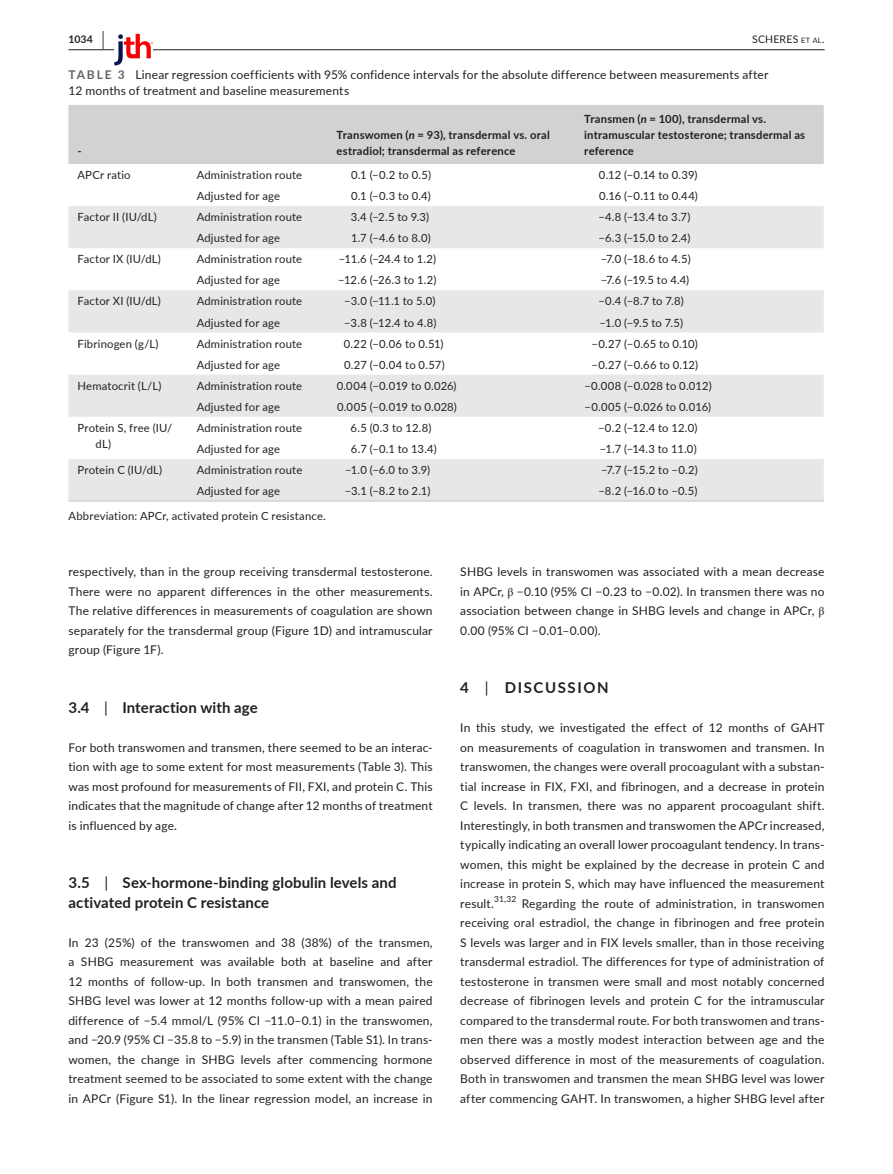
<style>
.page{position:relative;width:893px;height:1174px;background:#fff}
.page>*{position:absolute;margin:0;border:0;box-sizing:border-box;transform-origin:0 0}
.t1{font:700 15px/19.5px "Lato";letter-spacing:.005em;color:#231f20}
.t2{font:700 15px "Lato";letter-spacing:.11em;color:#231f20}
.t3{font:12px/19.5px "Lato";letter-spacing:.015em;color:#231f20;text-align:justify}
.t4{font:11.25px/15.8px "Lato";letter-spacing:.015em;color:#231f20}
.t5{font:700 11.25px/15.8px "Lato";letter-spacing:.02em;color:#231f20}
.t6{font:10.5px "Lato";letter-spacing:.02em;color:#231f20}
.t7{font:700 10.5px "Lato";color:#231f20}
.s1{font-size:19.5px}
.s2{font-size:7.35px}
.s3{font-weight:700;color:#636366}
.s4{font-style:italic}
.s5{font-weight:400}
.s6{font-family:"STIX"}
</style>
<div class="page">
<hr style="left:68px;top:49px;width:756px;height:1px;background:#231f20">
<svg style="left:114px;top:34px;width:39px;height:31px"></svg>
<div style="left:68px;top:105px;width:756px;height:59px;background:#d1d2d4"></div>
<svg style="left:68px;top:206px;width:756px;height:294px;fill:#e6e7e9"></svg>
<hr style="left:68px;top:500px;width:120px;height:2px;background:#d1d2d4">
<hr style="left:188px;top:500px;width:140px;height:2px;background:#d1d2d4">
<hr style="left:328px;top:500px;width:247px;height:2px;background:#d1d2d4">
<hr style="left:575px;top:500px;width:249px;height:2px;background:#d1d2d4">
<p class="t7" style="left:68px;top:31px;width:37px">1034 <span class="s1">|</span></p>
<p class="t6" style="left:752px;top:31px;width:74px">SCHERES <span class="s2">et al</span>.</p>
<p class="t3" style="left:68px;top:66px;width:701px;line-height:16.5px"><span class="s3">TABLE 3</span> Linear regression coefficients with 95% confidence intervals for the absolute difference between measurements after<br>12 months of treatment and baseline measurements</p>
<p class="t5" style="left:77px;top:142px;width:6px">-</p>
<p class="t5" style="left:337px;top:126px;width:215px">Transwomen (<span class="s4">n</span> = 93), transdermal vs. oral estradiol; transdermal as reference</p>
<p class="t5" style="left:584px;top:111px;width:222px">Transmen (<span class="s4">n</span> = 100), transdermal vs. intramuscular testosterone; transdermal as reference</p>
<p class="t4" style="left:77px;top:167px;width:55px">APCr ratio</p>
<p class="t4" style="left:197px;top:167px;width:107px">Administration route</p>
<p class="t4" style="left:351px;top:167px;width:81px">0.1 (−0.2 to 0.5)</p>
<p class="t4" style="left:599px;top:167px;width:100px">0.12 (−0.14 to 0.39)</p>
<p class="t4" style="left:197px;top:188px;width:85px">Adjusted for age</p>
<p class="t4" style="left:351px;top:188px;width:81px">0.1 (−0.3 to 0.4)</p>
<p class="t4" style="left:599px;top:188px;width:100px">0.16 (−0.11 to 0.44)</p>
<p class="t4" style="left:77px;top:209px;width:81px">Factor II (IU/dL)</p>
<p class="t4" style="left:197px;top:209px;width:107px">Administration route</p>
<p class="t4" style="left:351px;top:209px;width:80px">3.4 (−2.5 to 9.3)</p>
<p class="t4" style="left:598px;top:209px;width:94px">−4.8 (−13.4 to 3.7)</p>
<p class="t4" style="left:197px;top:230px;width:85px">Adjusted for age</p>
<p class="t4" style="left:351px;top:230px;width:81px">1.7 (−4.6 to 8.0)</p>
<p class="t4" style="left:598px;top:230px;width:94px">−6.3 (−15.0 to 2.4)</p>
<p class="t4" style="left:77px;top:251px;width:85px">Factor IX (IU/dL)</p>
<p class="t4" style="left:197px;top:251px;width:107px">Administration route</p>
<p class="t4" style="left:339px;top:251px;width:99px">−11.6 (−24.4 to 1.2)</p>
<p class="t4" style="left:601px;top:251px;width:92px">−7.0 (−18.6 to 4.5)</p>
<p class="t4" style="left:197px;top:272px;width:85px">Adjusted for age</p>
<p class="t4" style="left:338px;top:272px;width:100px">−12.6 (−26.3 to 1.2)</p>
<p class="t4" style="left:601px;top:272px;width:90px">−7.6 (−19.5 to 4.4)</p>
<p class="t4" style="left:77px;top:293px;width:85px">Factor XI (IU/dL)</p>
<p class="t4" style="left:197px;top:293px;width:107px">Administration route</p>
<p class="t4" style="left:344px;top:293px;width:93px">−3.0 (−11.1 to 5.0)</p>
<p class="t4" style="left:598px;top:293px;width:87px">−0.4 (−8.7 to 7.8)</p>
<p class="t4" style="left:197px;top:314px;width:85px">Adjusted for age</p>
<p class="t4" style="left:344px;top:314px;width:94px">−3.8 (−12.4 to 4.8)</p>
<p class="t4" style="left:599px;top:314px;width:85px">−1.0 (−9.5 to 7.5)</p>
<p class="t4" style="left:78px;top:335px;width:83px">Fibrinogen (g/L)</p>
<p class="t4" style="left:197px;top:335px;width:107px">Administration route</p>
<p class="t4" style="left:344px;top:335px;width:101px">0.22 (−0.06 to 0.51)</p>
<p class="t4" style="left:592px;top:335px;width:108px">−0.27 (−0.65 to 0.10)</p>
<p class="t4" style="left:197px;top:356px;width:85px">Adjusted for age</p>
<p class="t4" style="left:344px;top:356px;width:102px">0.27 (−0.04 to 0.57)</p>
<p class="t4" style="left:592px;top:356px;width:108px">−0.27 (−0.66 to 0.12)</p>
<p class="t4" style="left:78px;top:377px;width:85px">Hematocrit (L/L)</p>
<p class="t4" style="left:197px;top:377px;width:107px">Administration route</p>
<p class="t4" style="left:337px;top:377px;width:121px">0.004 (−0.019 to 0.026)</p>
<p class="t4" style="left:584px;top:377px;width:129px">−0.008 (−0.028 to 0.012)</p>
<p class="t4" style="left:197px;top:398px;width:85px">Adjusted for age</p>
<p class="t4" style="left:337px;top:398px;width:121px">0.005 (−0.019 to 0.028)</p>
<p class="t4" style="left:585px;top:398px;width:128px">−0.005 (−0.026 to 0.016)</p>
<p class="t4" style="left:96px;top:419px;width:78px;text-indent:-18px">Protein S, free (IU/ dL)</p>
<p class="t4" style="left:197px;top:419px;width:107px">Administration route</p>
<p class="t4" style="left:351px;top:419px;width:82px">6.5 (0.3 to 12.8)</p>
<p class="t4" style="left:598px;top:419px;width:101px">−0.2 (−12.4 to 12.0)</p>
<p class="t4" style="left:197px;top:440px;width:85px">Adjusted for age</p>
<p class="t4" style="left:351px;top:440px;width:87px">6.7 (−0.1 to 13.4)</p>
<p class="t4" style="left:600px;top:440px;width:98px">−1.7 (−14.3 to 11.0)</p>
<p class="t4" style="left:78px;top:461px;width:86px">Protein C (IU/dL)</p>
<p class="t4" style="left:197px;top:461px;width:107px">Administration route</p>
<p class="t4" style="left:345px;top:461px;width:86px">−1.0 (−6.0 to 3.9)</p>
<p class="t4" style="left:601px;top:461px;width:98px">−7.7 (−15.2 to −0.2)</p>
<p class="t4" style="left:197px;top:482px;width:85px">Adjusted for age</p>
<p class="t4" style="left:345px;top:482px;width:87px">−3.1 (−8.2 to 2.1)</p>
<p class="t4" style="left:598px;top:482px;width:101px">−8.2 (−16.0 to −0.5)</p>
<p class="t4" style="left:69px;top:507px;width:259px">Abbreviation: APCr, activated protein C resistance.</p>
<p class="t3" style="left:68px;top:561px;width:366px">respectively, than in the group receiving transdermal testosterone.<br>There were no apparent differences in the other measurements.<br>The relative differences in measurements of coagulation are shown separately for the transdermal group (Figure 1D) and intramuscular group (Figure 1F).</p>
<p class="t1" style="left:68px;top:697px;width:191px">3.4 <span class="s5">|</span> Interaction with age</p>
<p class="t3" style="left:68px;top:737px;width:366px">For both transwomen and transmen, there seemed to be an interac&shy;tion with age to some extent for most measurements (Table 3). This was most profound for measurements of FII, FXI, and protein C. This indicates that the magnitude of change after 12 months of treatment is influenced by age.</p>
<p class="t1" style="left:68px;top:872px;width:330px">3.5 <span class="s5">|</span> Sex-hormone-binding globulin levels and activated protein C resistance</p>
<p class="t3" style="left:68px;top:932px;width:366px">In 23 (25%) of the transwomen and 38 (38%) of the transmen, a SHBG measurement was available both at baseline and after 12 months of follow-up. In both transmen and transwomen, the SHBG level was lower at 12 months follow-up with a mean paired difference of −5.4 mmol/L (95% CI −11.0–0.1) in the transwomen, and −20.9 (95% CI −35.8 to −5.9) in the transmen (Table S1). In trans&shy;women, the change in SHBG levels after commencing hormone treatment seemed to be associated to some extent with the change in APCr (Figure S1). In the linear regression model, an increase in</p>
<p class="t3" style="left:460px;top:561px;width:366px">SHBG levels in transwomen was associated with a mean decrease in APCr, <span class="s6">β</span> −0.10 (95% CI −0.23 to −0.02). In transmen there was no association between change in SHBG levels and change in APCr, <span class="s6">β </span>0.00 (95% CI −0.01–0.00).</p>
<p class="t2" style="left:460px;top:677px;width:150px">4 <span class="s5">|</span> DISCUSSION</p>
<p class="t3" style="left:460px;top:717px;width:366px">In this study, we investigated the effect of 12 months of GAHT on measurements of coagulation in transwomen and transmen. In transwomen, the changes were overall procoagulant with a substan&shy;tial increase in FIX, FXI, and fibrinogen, and a decrease in protein C levels. In transmen, there was no apparent procoagulant shift.<br>Interestingly, in both transmen and transwomen the APCr increased, typically indicating an overall lower procoagulant tendency. In trans&shy;women, this might be explained by the decrease in protein C and increase in protein S, which may have influenced the measurement result.<sup>31,32</sup></p>
<p class="t3" style="left:460px;top:893px;width:366px;text-indent:61px">Regarding the route of administration, in transwomen receiving oral estradiol, the change in fibrinogen and free protein S levels was larger and in FIX levels smaller, than in those receiving transdermal estradiol. The differences for type of administration of testosterone in transmen were small and most notably concerned decrease of fibrinogen levels and protein C for the intramuscular compared to the transdermal route. For both transwomen and trans&shy;men there was a mostly modest interaction between age and the observed difference in most of the measurements of coagulation.<br>Both in transwomen and transmen the mean SHBG level was lower after commencing GAHT. In transwomen, a higher SHBG level after</p>
</div>
